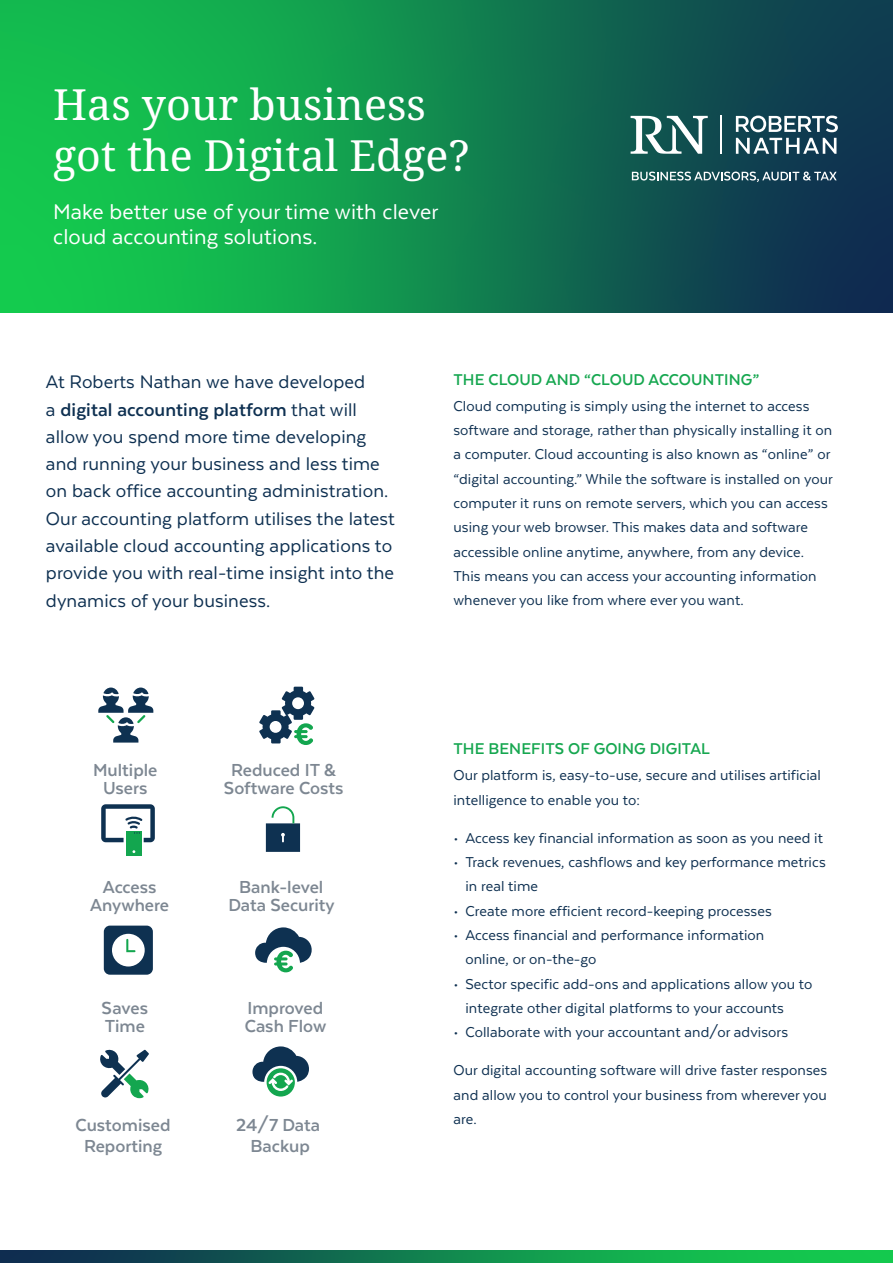
<style>
.page{position:relative;width:893px;height:1263px;background:#fff}
.page>*{position:absolute;margin:0;border:0;box-sizing:border-box;transform-origin:0 0}
.t1{font:42.9px/51.2px "Noto Serif";color:#fff}
.t2{font:24.6px/24.6px "Texta";letter-spacing:.005em;color:#fff}
.t3{font:21px/27.3px "Texta";letter-spacing:.005em;color:#0e3051}
.t4{font:700 20.1px/18.8px "Texta";color:#7d8792;text-align:center}
.t5{font:700 18px "Texta";letter-spacing:.005em;color:#16a750}
.t6{font:16.5px/24.3px "Texta";letter-spacing:.005em;color:#0e3051}
.s1{font-weight:700}
</style>
<div class="page">
<svg style="left:0;top:0;width:893px;height:313px;background:#11844f"></svg>
<svg style="left:0;top:1250px;width:893px;height:13px;background:#11824e"></svg>
<svg style="left:98px;top:687px;width:55px;height:55px"></svg>
<svg style="left:252px;top:1046px;width:57px;height:50px"></svg>
<svg style="left:100px;top:1049px;width:49px;height:49px"></svg>
<svg style="left:104px;top:925px;width:49px;height:50px"></svg>
<div style="left:126px;top:831px;width:15px;height:25px;background:#13a64f"></div>
<svg style="left:101px;top:804px;width:54px;height:38px"></svg>
<svg style="left:255px;top:927px;width:57px;height:45px"></svg>
<svg style="left:259px;top:687px;width:55px;height:58px"></svg>
<svg style="left:266px;top:806px;width:34px;height:46px"></svg>
<svg style="left:736px;top:116px;width:102px;height:16px"></svg>
<svg style="left:736px;top:138px;width:100px;height:16px"></svg>
<svg style="left:632px;top:172px;width:205px;height:10px"></svg>
<svg style="left:631px;top:116px;width:77px;height:38px"></svg>
<hr style="left:720px;top:116px;width:1px;height:38px;background:#fff">
<h1 class="t1" style="left:53px;top:78px;width:418px">Has your business got the Digital Edge?</h1>
<h2 class="t2" style="left:53px;top:199px;width:387px">Make better use of your time with clever cloud accounting solutions.</h2>
<p class="t3" style="left:46px;top:368px;width:351px">At Roberts Nathan we have developed<br>a <span class="s1">digital accounting platform</span> that will allow you spend more time developing and running your business and less time on back office accounting administration.<br>Our accounting platform utilises the latest available cloud accounting applications to provide you with real-time insight into the dynamics of your business.</p>
<p class="t5" style="left:453px;top:370px;width:307px">THE CLOUD AND “CLOUD ACCOUNTING”</p>
<p class="t6" style="left:453px;top:393px;width:381px">Cloud computing is simply using the internet to access software and storage, rather than physically installing it on a computer. Cloud accounting is also known as “online” or “digital accounting.” While the software is installed on your computer it runs on remote servers, which you can access using your web browser. This makes data and software accessible online anytime, anywhere, from any device.<br>This means you can access your accounting information whenever you like from where ever you want.</p>
<p class="t4" style="left:93px;top:760px;width:66px">Multiple<br>Users</p>
<p class="t4" style="left:224px;top:760px;width:121px">Reduced IT &amp;<br>Software Costs</p>
<p class="t4" style="left:90px;top:877px;width:80px">Access<br>Anywhere</p>
<p class="t4" style="left:228px;top:877px;width:108px">Bank-level<br>Data Security</p>
<p class="t4" style="left:102px;top:998px;width:48px;text-align:left">Saves<br>Time</p>
<p class="t4" style="left:245px;top:998px;width:83px;text-align:left">Improved<br>Cash Flow</p>
<p class="t4" style="left:76px;top:1113px;width:96px;line-height:21.5px">Customised<br>Reporting</p>
<p class="t4" style="left:236px;top:1113px;width:86px;line-height:21.5px">24/7 Data<br>Backup</p>
<p class="t5" style="left:453px;top:740px;width:258px">THE BENEFITS OF GOING DIGITAL</p>
<p class="t6" style="left:453px;top:763px;width:369px">Our platform is, easy-to-use, secure and utilises artificial intelligence to enable you to:</p>
<p class="t6" style="left:453px;top:825px;width:371px">• Access key financial information as soon as you need it</p>
<p class="t6" style="left:465px;top:850px;width:362px;text-indent:-12px">• Track revenues, cashflows and key performance metrics in real time</p>
<p class="t6" style="left:453px;top:898px;width:320px">• Create more efficient record-keeping processes</p>
<p class="t6" style="left:465px;top:923px;width:300px;text-indent:-12px">• Access financial and performance information online, or on-the-go</p>
<p class="t6" style="left:465px;top:971px;width:348px;text-indent:-12px">• Sector specific add-ons and applications allow you to integrate other digital platforms to your accounts</p>
<p class="t6" style="left:453px;top:1020px;width:336px">• Collaborate with your accountant and/or advisors</p>
<p class="t6" style="left:453px;top:1058px;width:375px;text-align:justify">Our digital accounting software will drive faster responses and allow you to control your business from wherever you are.</p>
</div>
